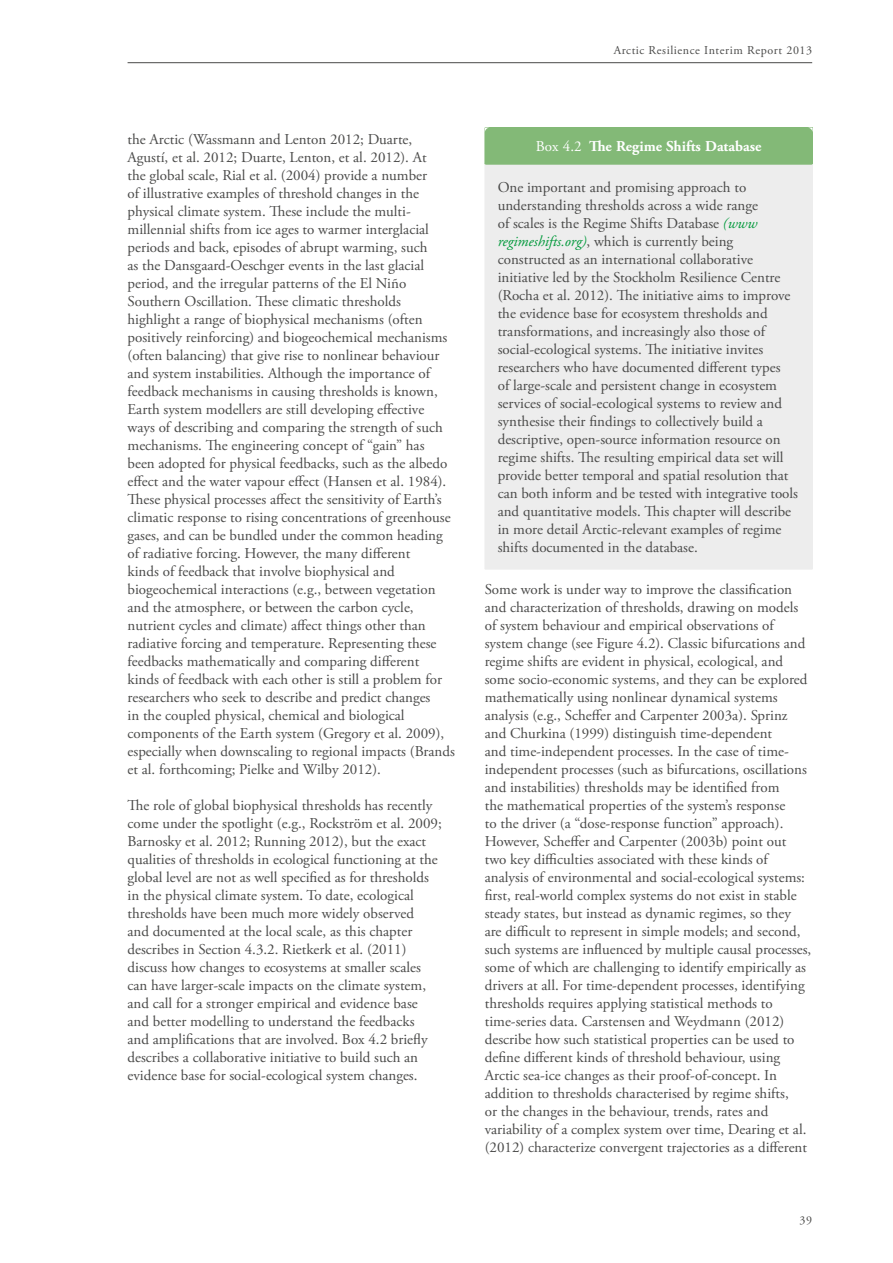
<style>
.page{position:relative;width:893px;height:1263px;background:#fff}
.page>*{position:absolute;margin:0;border:0;box-sizing:border-box;transform-origin:0 0}
.t1{font:15px/18px "Adobe Garamond Pro";color:#4a4a49}
.t2{font:700 15px "Adobe Garamond Pro";color:#fff}
.t3{font:12px "Adobe Garamond Pro";letter-spacing:.05em;color:#4a4a49}
.s1{font-weight:400}
.s2{font-style:italic;color:#00983a}
</style>
<div class="page">
<hr style="left:128px;top:62px;width:684px;height:1px;background:#4a4a49">
<div style="left:485px;top:128px;width:327px;height:36px;background:#83b977"></div>
<div style="left:485px;top:164px;width:327px;height:405px;background:#ededed"></div>
<hr style="left:485px;top:127px;width:328px;height:1px;background:#83b977">
<hr style="left:812px;top:128px;width:1px;height:36px;background:#83b977">
<hr style="left:485px;top:164px;width:328px;height:1px;background:#83b977">
<hr style="left:485px;top:164px;width:1px;height:405px;background:#ededed">
<hr style="left:812px;top:164px;width:1px;height:405px;background:#ededed">
<hr style="left:485px;top:569px;width:328px;height:1px;background:#ededed">
<p class="t3" style="left:614px;top:43px;width:200px">Arctic Resilience Interim Report 2013</p>
<p class="t1" style="left:128px;top:131px;width:329px">the Arctic (Wassmann and Lenton 2012; Duarte, Agustí, et al. 2012; Duarte, Lenton, et al. 2012). At<br>the global scale, Rial et al. (2004) provide a number<br>of illustrative examples of threshold changes in the physical climate system. These include the multi&shy;millennial shifts from ice ages to warmer interglacial periods and back, episodes of abrupt warming, such<br>as the Dansgaard-Oeschger events in the last glacial period, and the irregular patterns of the El Niño Southern Oscillation. These climatic thresholds highlight a range of biophysical mechanisms (often positively reinforcing) and biogeochemical mechanisms (often balancing) that give rise to nonlinear behaviour and system instabilities. Although the importance of feedback mechanisms in causing thresholds is known, Earth system modellers are still developing effective ways of describing and comparing the strength of such mechanisms. The engineering concept of “gain” has been adopted for physical feedbacks, such as the albedo effect and the water vapour effect (Hansen et al. 1984).<br>These physical processes affect the sensitivity of Earth’s climatic response to rising concentrations of greenhouse gases, and can be bundled under the common heading of radiative forcing. However, the many different<br>kinds of feedback that involve biophysical and biogeochemical interactions (e.g., between vegetation and the atmosphere, or between the carbon cycle, nutrient cycles and climate) affect things other than radiative forcing and temperature. Representing these feedbacks mathematically and comparing different<br>kinds of feedback with each other is still a problem for researchers who seek to describe and predict changes<br>in the coupled physical, chemical and biological components of the Earth system (Gregory et al. 2009), especially when downscaling to regional impacts (Brands et al. forthcoming; Pielke and Wilby 2012).</p>
<p class="t1" style="left:128px;top:797px;width:316px">The role of global biophysical thresholds has recently come under the spotlight (e.g., Rockström et al. 2009; Barnosky et al. 2012; Running 2012), but the exact qualities of thresholds in ecological functioning at the global level are not as well specified as for thresholds in the physical climate system. To date, ecological thresholds have been much more widely observed<br>and documented at the local scale, as this chapter describes in Section 4.3.2. Rietkerk et al. (2011) discuss how changes to ecosystems at smaller scales can have larger-scale impacts on the climate system, and call for a stronger empirical and evidence base and better modelling to understand the feedbacks<br>and amplifications that are involved. Box 4.2 briefly describes a collaborative initiative to build such an evidence base for social-ecological system changes.</p>
<p class="t2" style="left:536px;top:138px;width:227px"><span class="s1">Box 4.2</span> The Regime Shifts Database</p>
<p class="t1" style="left:498px;top:179px;width:302px">One important and promising approach to understanding thresholds across a wide range<br>of scales is the Regime Shifts Database <span class="s2">(www regimeshifts.org)</span>, which is currently being constructed as an international collaborative initiative led by the Stockholm Resilience Centre (Rocha et al. 2012). The initiative aims to improve the evidence base for ecosystem thresholds and transformations, and increasingly also those of social-ecological systems. The initiative invites researchers who have documented different types<br>of large-scale and persistent change in ecosystem services of social-ecological systems to review and synthesise their findings to collectively build a descriptive, open-source information resource on regime shifts. The resulting empirical data set will provide better temporal and spatial resolution that can both inform and be tested with integrative tools and quantitative models. This chapter will describe in more detail Arctic-relevant examples of regime shifts documented in the database.</p>
<p class="t1" style="left:485px;top:581px;width:328px">Some work is under way to improve the classification and characterization of thresholds, drawing on models of system behaviour and empirical observations of system change (see Figure 4.2). Classic bifurcations and regime shifts are evident in physical, ecological, and some socio-economic systems, and they can be explored mathematically using nonlinear dynamical systems analysis (e.g., Scheffer and Carpenter 2003a). Sprinz and Churkina (1999) distinguish time-dependent<br>and time-independent processes. In the case of time&shy;independent processes (such as bifurcations, oscillations and instabilities) thresholds may be identified from<br>the mathematical properties of the system’s response<br>to the driver (a “dose-response function” approach).<br>However, Scheffer and Carpenter (2003b) point out two key difficulties associated with these kinds of analysis of environmental and social-ecological systems: first, real-world complex systems do not exist in stable steady states, but instead as dynamic regimes, so they are difficult to represent in simple models; and second, such systems are influenced by multiple causal processes, some of which are challenging to identify empirically as drivers at all. For time-dependent processes, identifying thresholds requires applying statistical methods to time-series data. Carstensen and Weydmann (2012) describe how such statistical properties can be used to define different kinds of threshold behaviour, using Arctic sea-ice changes as their proof-of-concept. In addition to thresholds characterised by regime shifts,<br>or the changes in the behaviour, trends, rates and variability of a complex system over time, Dearing et al. (2012) characterize convergent trajectories as a different</p>
<p class="t3" style="left:800px;top:1213px;width:14px">39</p>
</div>
